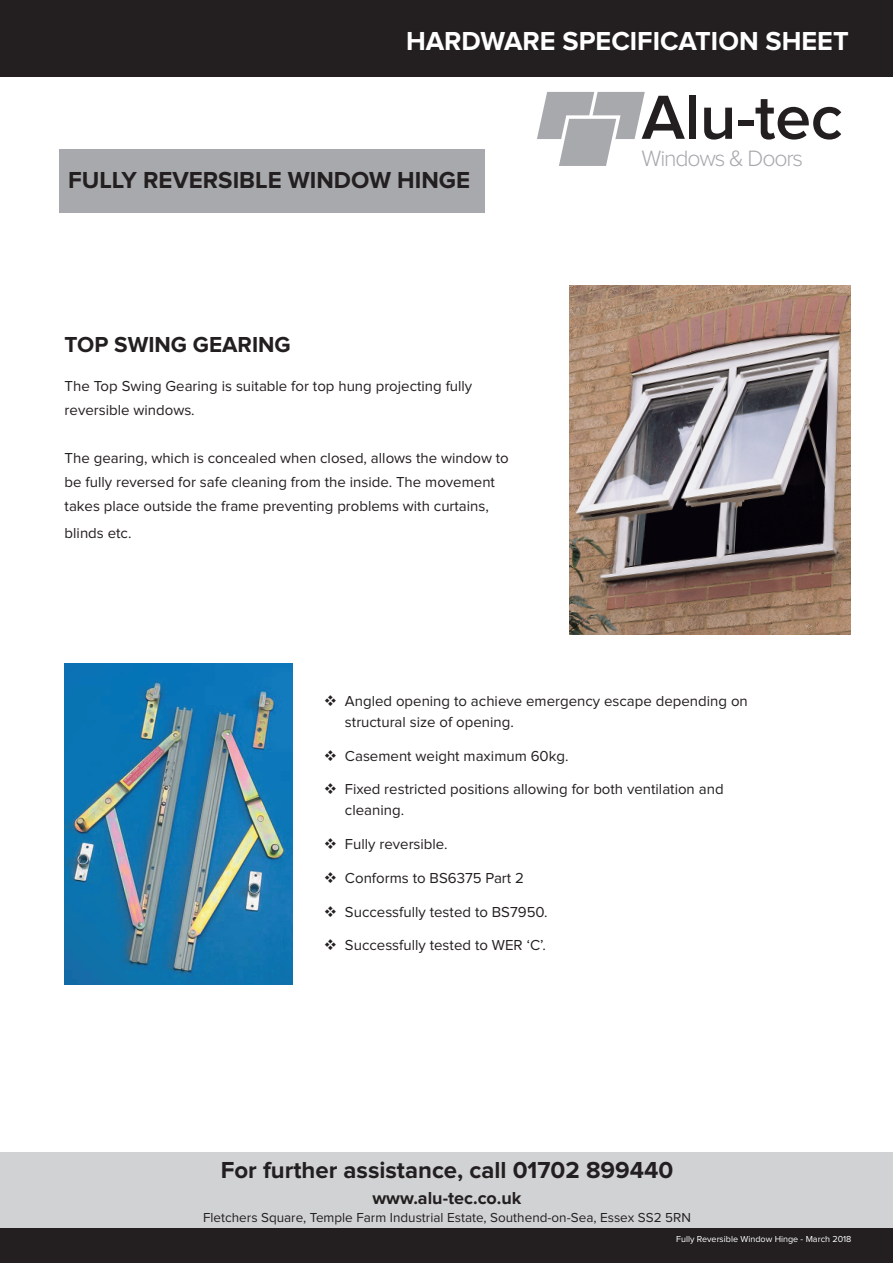
<style>
.page{position:relative;width:893px;height:1263px;background:#fff}
.page>*{position:absolute;margin:0;border:0;box-sizing:border-box;transform-origin:0 0}
.t1{font:600 64.5px "Proxima Nova";letter-spacing:-.005em;color:#231f20}
.t2{font:700 27px "Proxima Nova";color:#fff}
.t3{font:700 24px "Proxima Nova";color:#231f20}
.t4{font:300 23.1px "Proxima Nova";letter-spacing:-.05em;color:#a8a9ad}
.t5{font:700 22.5px "Proxima Nova";color:#231f20}
.t6{font:700 18px "Proxima Nova";color:#231f20}
.t7{font:15px/24px "Proxima Nova";color:#231f20}
.t8{font:13.5px "Proxima Nova";color:#231f20}
.t9{font:9px "Proxima Nova";color:#fff}
</style>
<div class="page">
<img style="left:569px;top:286px;width:281px;height:348px">
<img style="left:65px;top:663px;width:228px;height:321px">
<svg style="left:537px;top:92px;width:108px;height:74px"></svg>
<div style="left:0;top:1152px;width:893px;height:77px;background:#d1d2d4"></div>
<div style="left:0;top:1229px;width:893px;height:34px;background:#231f20"></div>
<div style="left:0;top:0;width:893px;height:77px;background:#231f20"></div>
<div style="left:60px;top:149px;width:425px;height:64px;background:#a8a9ad"></div>
<p class="t2" style="left:406px;top:25px;width:444px">HARDWARE SPECIFICATION SHEET</p>
<p class="t3" style="left:68px;top:166px;width:404px">FULLY REVERSIBLE WINDOW HINGE</p>
<p class="t5" style="left:65px;top:331px;width:228px">TOP SWING GEARING</p>
<p class="t7" style="left:65px;top:375px;width:409px">The Top Swing Gearing is suitable for top hung projecting fully reversible windows.</p>
<p class="t7" style="left:65px;top:447px;width:446px">The gearing, which is concealed when closed, allows the window to be fully reversed for safe cleaning from the inside. The movement takes place outside the frame preventing problems with curtains,</p>
<p class="t7" style="left:65px;top:522px;width:68px">blinds etc.</p>
<p class="t1" style="left:642px;top:80px;width:203px">Alu-tec</p>
<p class="t4" style="left:642px;top:145px;width:163px">Windows &amp; Doors</p>
<p class="t7" style="left:345px;top:691px;width:404px;line-height:21px;text-indent:-21px">❖ Angled opening to achieve emergency escape depending on structural size of opening.</p>
<p class="t7" style="left:324px;top:744px;width:246px">❖ Casement weight maximum 60kg.</p>
<p class="t7" style="left:345px;top:779px;width:380px;line-height:21px;text-indent:-21px">❖ Fixed restricted positions allowing for both ventilation and cleaning.</p>
<p class="t7" style="left:324px;top:833px;width:125px">❖ Fully reversible.</p>
<p class="t7" style="left:324px;top:866px;width:202px">❖ Conforms to BS6375 Part 2</p>
<p class="t7" style="left:324px;top:900px;width:225px">❖ Successfully tested to BS7950.</p>
<p class="t7" style="left:324px;top:934px;width:224px">❖ Successfully tested to WER ‘C’.</p>
<p class="t3" style="left:221px;top:1156px;width:454px">For further assistance, call 01702 899440</p>
<p class="t6" style="left:372px;top:1187px;width:151px">www.alu-tec.co.uk</p>
<p class="t8" style="left:203px;top:1211px;width:489px">Fletchers Square, Temple Farm Industrial Estate, Southend-on-Sea, Essex SS2 5RN</p>
<p class="t9" style="left:676px;top:1234px;width:177px">Fully Reversible Window Hinge - March 2018</p>
</div>
